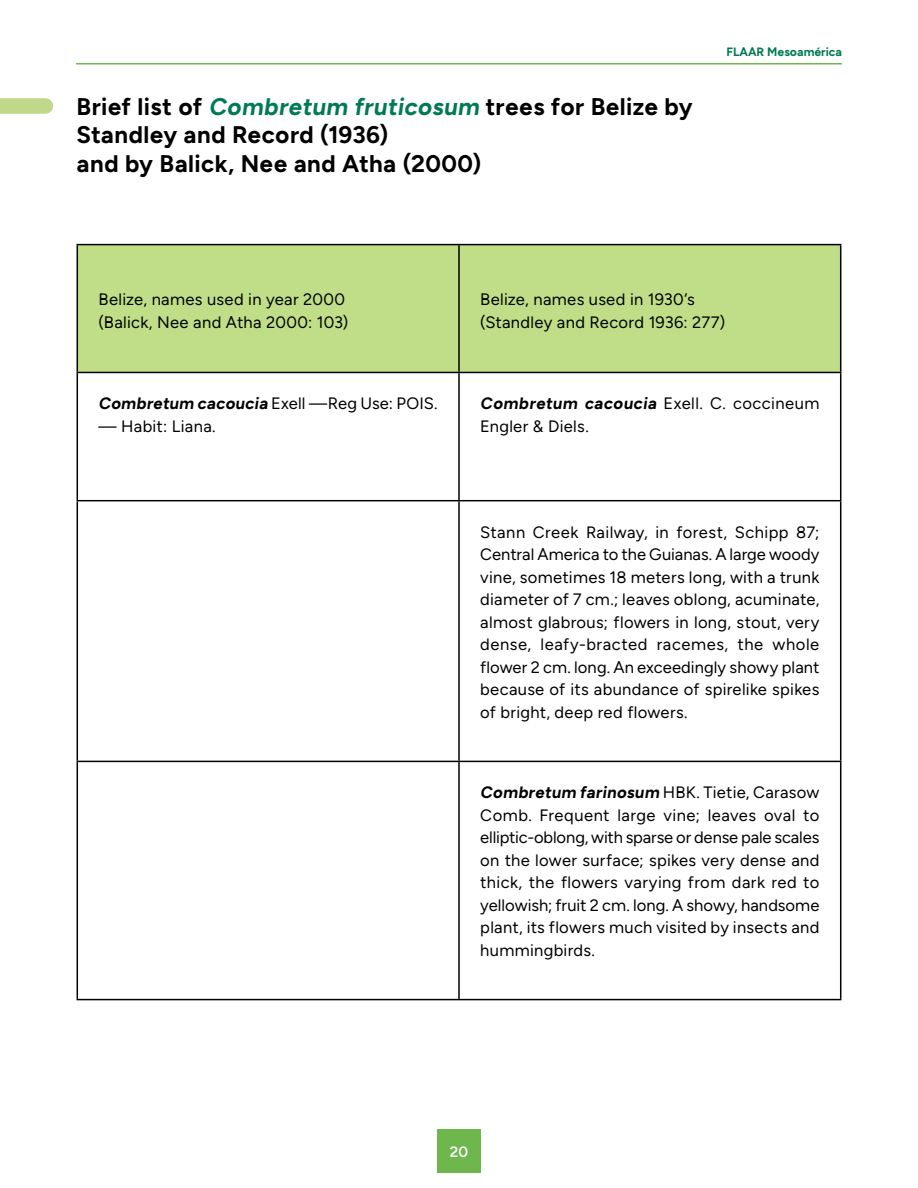
<style>
.page{position:relative;width:918px;height:1188px;background:#fff}
.page>*{position:absolute;margin:0;border:0;box-sizing:border-box;transform-origin:0 0}
.t1{font:700 24px/28.8px "Figtree";letter-spacing:.015em;color:#000}
.t2{font:16.5px/22.5px "Figtree";letter-spacing:.015em;color:#000}
.t3{font:600 15px "Figtree";color:#fff}
.t4{font:700 12px "Figtree";color:#007a54}
.s1{color:#007a54}
.s2{font-weight:700}
</style>
<div class="page">
<div style="left:437px;top:1129px;width:44px;height:44px;background:#6eb74c"></div>
<hr style="left:76px;top:63px;width:766px;height:2px;background:#6eb74c">
<div style="left:78px;top:245px;width:762px;height:127px;background:#bfde87"></div>
<hr style="left:77px;top:373px;width:1px;height:127px;background:#000">
<hr style="left:458px;top:373px;width:2px;height:127px;background:#000">
<hr style="left:840px;top:373px;width:1px;height:127px;background:#000">
<hr style="left:77px;top:500px;width:382px;height:1px;background:#000">
<hr style="left:77px;top:501px;width:1px;height:260px;background:#000">
<hr style="left:459px;top:500px;width:382px;height:1px;background:#000">
<hr style="left:458px;top:501px;width:2px;height:260px;background:#000">
<hr style="left:840px;top:501px;width:1px;height:260px;background:#000">
<hr style="left:77px;top:761px;width:382px;height:1px;background:#000">
<hr style="left:77px;top:762px;width:1px;height:237px;background:#000">
<hr style="left:459px;top:761px;width:382px;height:1px;background:#000">
<hr style="left:458px;top:762px;width:2px;height:237px;background:#000">
<hr style="left:840px;top:762px;width:1px;height:237px;background:#000">
<hr style="left:77px;top:999px;width:382px;height:1px;background:#000">
<hr style="left:459px;top:999px;width:382px;height:1px;background:#000">
<hr style="left:77px;top:244px;width:382px;height:1px;background:#000">
<hr style="left:77px;top:245px;width:1px;height:127px;background:#000">
<hr style="left:459px;top:244px;width:382px;height:1px;background:#000">
<hr style="left:458px;top:245px;width:2px;height:127px;background:#000">
<hr style="left:840px;top:245px;width:1px;height:127px;background:#000">
<hr style="left:77px;top:372px;width:382px;height:1px;background:#000">
<hr style="left:459px;top:372px;width:382px;height:1px;background:#000">
<svg style="left:0;top:98px;width:53px;height:16px"></svg>
<h1 class="t1" style="left:77px;top:92px;width:618px">Brief list of <span class="s1">Combretum fruticosum</span> trees for Belize by<br>Standley and Record (1936)<br>and by Balick, Nee and Atha (2000)</h1>
<p class="t4" style="left:726px;top:45px;width:117px">FLAAR Mesoamérica</p>
<p class="t2" style="left:99px;top:288px;width:251px">Belize, names used in year 2000 (Balick, Nee and Atha 2000: 103)</p>
<p class="t2" style="left:480px;top:288px;width:247px">Belize, names used in 1930’s (Standley and Record 1936: 277)</p>
<p class="t2" style="left:99px;top:392px;width:341px"><span class="s2">Combretum cacoucia</span> Exell — Reg Use: POIS.</p>
<p class="t2" style="left:99px;top:415px;width:119px">— Habit: Liana.</p>
<p class="t2" style="left:480px;top:392px;width:341px"><span class="s2">Combretum cacoucia</span> Exell. C. coccineum<br>Engler &amp; Diels.</p>
<p class="t2" style="left:480px;top:521px;width:341px;text-align:justify">Stann Creek Railway, in forest, Schipp 87; Central America to the Guianas. A large woody vine, sometimes 18 meters long, with a trunk diameter of 7 cm.; leaves oblong, acuminate, almost glabrous; flowers in long, stout, very dense, leafy-bracted racemes, the whole flower 2 cm. long. An exceedingly showy plant because of its abundance of spirelike spikes of bright, deep red flowers.</p>
<p class="t2" style="left:480px;top:781px;width:341px;text-align:justify"><span class="s2">Combretum farinosum</span> HBK. Tietie, Carasow Comb. Frequent large vine; leaves oval to elliptic-oblong, with sparse or dense pale scales on the lower surface; spikes very dense and thick, the flowers varying from dark red to yellowish; fruit 2 cm. long. A showy, handsome plant, its flowers much visited by insects and hummingbirds.</p>
<p class="t3" style="left:450px;top:1143px;width:20px">20</p>
</div>
